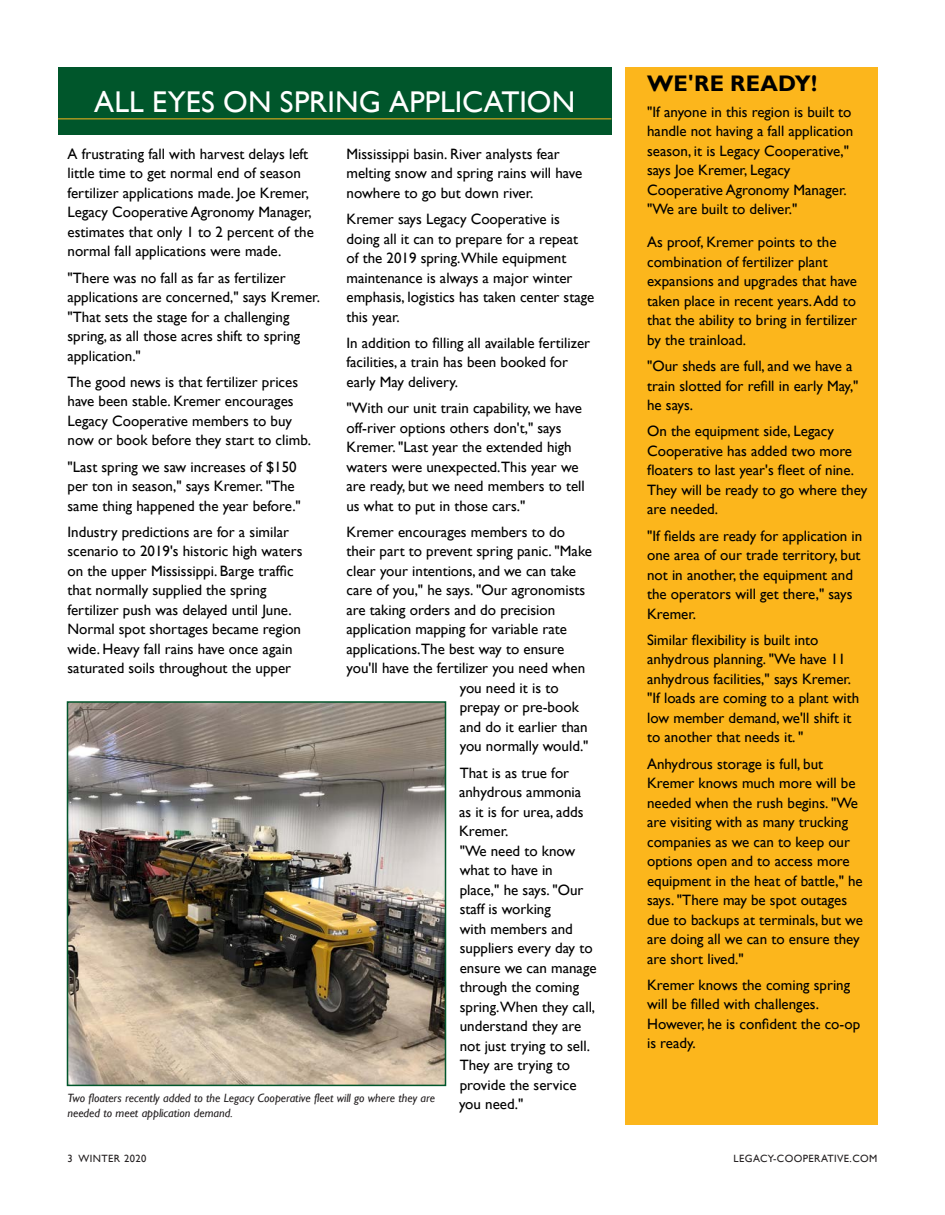
<style>
.page{position:relative;width:945px;height:1215px;background:#fff}
.page>*{position:absolute;margin:0;border:0;box-sizing:border-box;transform-origin:0 0}
.t1{font:30px "Gill Sans";letter-spacing:.005em;color:#fff}
.t2{font:700 22.5px "Gill Sans";letter-spacing:.01em;color:#000}
.t3{font:15px/19.5px "Gill Sans";color:#000}
.t4{font:italic 12px/15px "Gill Sans";color:#231f20}
.t5{font:10.5px "Gill Sans";letter-spacing:.04em;color:#231f20}
</style>
<div class="page">
<div style="left:625px;top:68px;width:253px;height:1057px;background:#fcb61c"></div>
<div style="left:58px;top:68px;width:553px;height:67px;background:#00562b"></div>
<hr style="left:58px;top:118px;width:553px;height:1px;background:#fcb61c">
<img style="left:70px;top:704px;width:373px;height:379px">
<div style="left:67px;top:701px;width:379px;height:385px;border:2px solid #00562b"></div>
<h1 class="t1" style="left:94px;top:84px;width:482px">All eyes on spring application</h1>
<p class="t3" style="left:68px;top:144px;width:248px">A frustrating fall with harvest delays left little time to get normal end of season fertilizer applications made. Joe Kremer, Legacy Cooperative Agronomy Manager, estimates that only 1 to 2 percent of the normal fall applications were made.</p>
<p class="t3" style="left:68px;top:268px;width:254px">"There was no fall as far as fertilizer applications are concerned," says Kremer. "That sets the stage for a challenging spring, as all those acres shift to spring application."</p>
<p class="t3" style="left:68px;top:372px;width:245px">The good news is that fertilizer prices have been stable. Kremer encourages Legacy Cooperative members to buy now or book before they start to climb.</p>
<p class="t3" style="left:68px;top:457px;width:235px">"Last spring we saw increases of $150 per ton in season," says Kremer. "The same thing happened the year before."</p>
<p class="t3" style="left:68px;top:522px;width:237px">Industry predictions are for a similar scenario to 2019's historic high waters on the upper Mississippi. Barge traffic that normally supplied the spring fertilizer push was delayed until June.<br>Normal spot shortages became region wide. Heavy fall rains have once again saturated soils throughout the upper</p>
<p class="t3" style="left:346px;top:144px;width:237px">Mississippi basin. River analysts fear melting snow and spring rains will have nowhere to go but down river.</p>
<p class="t3" style="left:346px;top:210px;width:249px">Kremer says Legacy Cooperative is doing all it can to prepare for a repeat<br>of the 2019 spring.While equipment maintenance is always a major winter emphasis, logistics has taken center stage this year.</p>
<p class="t3" style="left:346px;top:333px;width:245px">In addition to filling all available fertilizer facilities, a train has been booked for early May delivery.</p>
<p class="t3" style="left:346px;top:399px;width:240px">"With our unit train capability, we have off-river options others don't," says Kremer. "Last year the extended high waters were unexpected.This year we are ready, but we need members to tell us what to put in those cars."</p>
<p class="t3" style="left:346px;top:522px;width:220px">Kremer encourages members to do</p>
<p class="t3" style="left:346px;top:542px;width:247px">their part to prevent spring panic. "Make</p>
<p class="t3" style="left:347px;top:561px;width:231px">clear your intentions, and we can take</p>
<p class="t3" style="left:347px;top:581px;width:240px">care of you," he says. "Our agronomists</p>
<p class="t3" style="left:346px;top:600px;width:210px">are taking orders and do precision</p>
<p class="t3" style="left:346px;top:620px;width:222px">application mapping for variable rate</p>
<p class="t3" style="left:346px;top:639px;width:219px">applications.The best way to ensure</p>
<p class="t3" style="left:346px;top:659px;width:240px">you'll have the fertilizer you need when</p>
<p class="t3" style="left:460px;top:678px;width:100px">you need it is to</p>
<p class="t3" style="left:460px;top:698px;width:121px">prepay or pre-book</p>
<p class="t3" style="left:460px;top:717px;width:130px">and do it earlier than</p>
<p class="t3" style="left:460px;top:737px;width:130px">you normally would."</p>
<p class="t3" style="left:459px;top:763px;width:139px">that is as true for anhydrous ammonia as it is for urea, adds<br>Kremer.<br>"We need to know what to have in<br>place," he says. "our staff is working<br>with members and suppliers every day to ensure we can manage through the coming spring. When they call, understand they are not just trying to sell. they are trying to provide the service you need."</p>
<p class="t4" style="left:68px;top:1090px;width:369px">Two floaters recently added to the Legacy Cooperative fleet will go where they are needed to meet application demand.</p>
<h2 class="t2" style="left:647px;top:69px;width:172px">WE'RE READY!</h2>
<p class="t3" style="left:647px;top:102px;width:208px">"If anyone in this region is built to handle not having a fall application season, it is Legacy Cooperative," says Joe Kremer, Legacy<br>Cooperative Agronomy Manager. "We are built to deliver."</p>
<p class="t3" style="left:647px;top:233px;width:211px">As proof, Kremer points to the combination of fertilizer plant expansions and upgrades that have taken place in recent years. Add to that the ability to bring in fertilizer by the trainload.</p>
<p class="t3" style="left:647px;top:356px;width:213px">"Our sheds are full, and we have a train slotted for refill in early May," he says.</p>
<p class="t3" style="left:647px;top:422px;width:222px">On the equipment side, Legacy<br>Cooperative has added two more floaters to last year's fleet of nine.<br>They will be ready to go where they are needed.</p>
<p class="t3" style="left:647px;top:526px;width:217px">"If fields are ready for application in one area of our trade territory, but not in another, the equipment and the operators will get there," says<br>Kremer.</p>
<p class="t3" style="left:647px;top:630px;width:214px">Similar flexibility is built into anhydrous planning. "We have 11 anhydrous facilities," says Kremer. "If loads are coming to a plant with low member demand, we'll shift it to another that needs it. "</p>
<p class="t3" style="left:647px;top:754px;width:217px">Anhydrous storage is full, but<br>Kremer knows much more will be needed when the rush begins. "We are visiting with as many trucking companies as we can to keep our options open and to access more equipment in the heat of battle," he says. "There may be spot outages due to backups at terminals, but we are doing all we can to ensure they are short lived."</p>
<p class="t3" style="left:647px;top:975px;width:215px">Kremer knows the coming spring will be filled with challenges.<br>However, he is confident the co-op is ready.</p>
<p class="t5" style="left:68px;top:1152px;width:80px">3 Winter 2020</p>
<p class="t5" style="left:734px;top:1152px;width:145px">legacy-cooperative.com</p>
</div>
